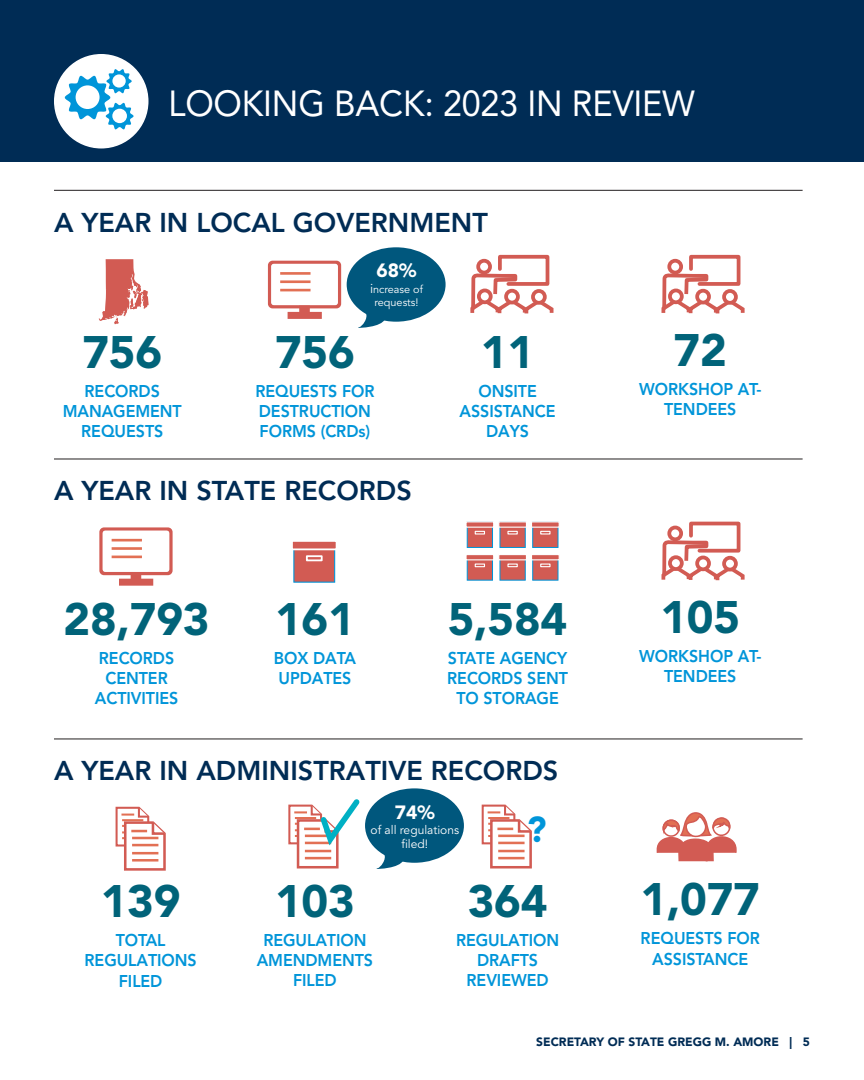
<style>
.page{position:relative;width:864px;height:1080px;background:#fff}
.page>*{position:absolute;margin:0;border:0;box-sizing:border-box;transform-origin:0 0}
.t1{font:900 45.15px "Avenir";letter-spacing:-.005em;color:#016379}
.SECTIONS{font:36px "Avenir";letter-spacing:-.005em;color:#fff;scale:.95 1}
.t2{font:900 35.55px "Avenir";color:#0095d9}
.t3{font:800 27px "Avenir";color:#002c55}
.headlines-content{font:900 19.05px "Avenir";color:#fff}
.t4{font:800 16.95px/20.4px "Avenir";letter-spacing:-.005em;color:#0095d9;text-align:center;scale:.95 1}
.t5{font:900 12px "Avenir";color:#002c55}
.headlines-content-2{font:12px/14.4px "Avenir";color:#fff;text-align:center}
.headlines-content-3{font:10.95px/13px "Avenir";color:#fff;text-align:center}
.s1{font-size:13.2px}
</style>
<div class="page">
<div style="left:0;top:0;width:864px;height:162px;background:#002c55"></div>
<svg style="left:99px;top:259px;width:50px;height:65px"></svg>
<svg style="left:656px;top:812px;width:81px;height:50px"></svg>
<div style="left:293px;top:541px;width:42px;height:42px;background:#d25b53;border:1px solid #0095d9"></div>
<div style="left:291px;top:540px;width:47px;height:10px;background:#d25b53;border:2px solid #fff"></div>
<svg style="left:306px;top:555px;width:17px;height:6px"></svg>
<div style="left:467px;top:522px;width:26px;height:26px;background:#d25b53;border:1px solid #0095d9"></div>
<div style="left:465px;top:521px;width:29px;height:7px;background:#d25b53;border:1px solid #fff"></div>
<svg style="left:475px;top:531px;width:10px;height:4px"></svg>
<div style="left:467px;top:555px;width:26px;height:25px;background:#d25b53;border:1px solid #0095d9"></div>
<svg style="left:466px;top:555px;width:28px;height:5px"></svg>
<svg style="left:475px;top:564px;width:10px;height:3px"></svg>
<div style="left:500px;top:522px;width:26px;height:26px;background:#d25b53;border:1px solid #0095d9"></div>
<div style="left:498px;top:521px;width:29px;height:7px;background:#d25b53;border:1px solid #fff"></div>
<svg style="left:507px;top:531px;width:11px;height:4px"></svg>
<div style="left:500px;top:555px;width:26px;height:25px;background:#d25b53;border:1px solid #0095d9"></div>
<svg style="left:499px;top:555px;width:27px;height:5px"></svg>
<svg style="left:507px;top:564px;width:11px;height:3px"></svg>
<div style="left:532px;top:522px;width:26px;height:26px;background:#d25b53;border:1px solid #0095d9"></div>
<div style="left:531px;top:521px;width:29px;height:7px;background:#d25b53;border:1px solid #fff"></div>
<svg style="left:540px;top:531px;width:11px;height:4px"></svg>
<div style="left:532px;top:555px;width:26px;height:25px;background:#d25b53;border:1px solid #0095d9"></div>
<svg style="left:532px;top:555px;width:27px;height:5px"></svg>
<svg style="left:540px;top:564px;width:11px;height:3px"></svg>
<div style="left:268px;top:261px;width:73px;height:47px;border:4px solid #d25b53;border-radius:3px"></div>
<div style="left:271px;top:264px;width:67px;height:41px;background:#fff;border-radius:3px"></div>
<div style="left:300px;top:306px;width:9px;height:9px;background:#d25b53"></div>
<div style="left:299px;top:306px;width:11px;height:10px;border:2px solid #d25b53"></div>
<div style="left:288px;top:313px;width:33px;height:5px;background:#d25b53"></div>
<div style="left:288px;top:312px;width:34px;height:7px;border:2px solid #d25b53"></div>
<hr style="left:280px;top:289px;width:31px;height:2px;background:#e27054">
<hr style="left:280px;top:280px;width:31px;height:3px;background:#e27054">
<hr style="left:280px;top:272px;width:31px;height:3px;background:#e27054">
<div style="left:99px;top:527px;width:74px;height:48px;border:4px solid #d25b53;border-radius:3px"></div>
<div style="left:103px;top:531px;width:66px;height:41px;background:#fff;border-radius:3px"></div>
<div style="left:132px;top:573px;width:8px;height:9px;background:#d25b53"></div>
<div style="left:131px;top:572px;width:10px;height:11px;border:2px solid #d25b53"></div>
<div style="left:120px;top:580px;width:32px;height:5px;background:#d25b53"></div>
<div style="left:119px;top:579px;width:34px;height:7px;border:2px solid #d25b53"></div>
<hr style="left:112px;top:556px;width:30px;height:2px;background:#e27054">
<hr style="left:112px;top:547px;width:30px;height:3px;background:#e27054">
<hr style="left:112px;top:539px;width:30px;height:2px;background:#e27054">
<div style="left:347px;top:247px;width:99px;height:75px;background:#00577d;border-radius:50%"></div>
<svg style="left:358px;top:313px;width:27px;height:15px"></svg>
<div style="left:365px;top:788px;width:99px;height:75px;background:#00577d;border-radius:50%"></div>
<svg style="left:376px;top:854px;width:27px;height:15px"></svg>
<div style="left:55px;top:55px;width:93px;height:93px;background:#fff;border-radius:50%"></div>
<div style="left:54px;top:54px;width:94px;height:94px;border:2px solid #fff;border-radius:50%"></div>
<svg style="left:65px;top:69px;width:69px;height:61px"></svg>
<div style="left:112px;top:109px;width:15px;height:14px;background:#fff;border-radius:50%"></div>
<hr style="left:54px;top:190px;width:749px;height:1px;background:#231f20">
<hr style="left:54px;top:459px;width:749px;height:1px;background:#231f20">
<hr style="left:54px;top:739px;width:749px;height:1px;background:#231f20">
<svg style="left:660px;top:189px;width:86px;height:392px"></svg>
<div style="left:724px;top:558px;width:12px;height:12px;background:#fff;border-radius:50%"></div>
<div style="left:722px;top:556px;width:16px;height:15px;border:4px solid #d25b53;border-radius:50%"></div>
<svg style="left:469px;top:189px;width:86px;height:125px"></svg>
<div style="left:533px;top:291px;width:12px;height:12px;background:#fff;border-radius:50%"></div>
<div style="left:531px;top:289px;width:16px;height:16px;border:4px solid #d25b53;border-radius:50%"></div>
<svg style="left:115px;top:806px;width:51px;height:65px"></svg>
<svg style="left:481px;top:804px;width:51px;height:65px"></svg>
<svg style="left:288px;top:799px;width:72px;height:70px"></svg>
<p class="SECTIONS" style="left:168px;top:77px;width:556px">LOOKING BACK: 2023 IN REVIEW</p>
<p class="t3" style="left:54px;top:203px;width:435px">A YEAR IN LOCAL GOVERNMENT</p>
<p class="t1" style="left:82px;top:319px;width:81px">756</p>
<p class="t4" style="left:63px;top:381px;width:127px">RECORDS<br>MANAGEMENT<br>REQUESTS</p>
<p class="headlines-content" style="left:377px;top:256px;width:41px">68%</p>
<p class="headlines-content-3" style="left:370px;top:283px;width:54px"><span class="s1">i</span>ncrease of requests!</p>
<p class="t1" style="left:275px;top:319px;width:81px">756</p>
<p class="t4" style="left:255px;top:381px;width:127px;text-align:left">REQUESTS FOR<br>DESTRUCTION<br>FORMS (CRDs)</p>
<p class="t3" style="left:54px;top:471px;width:359px">A YEAR IN STATE RECORDS</p>
<p class="t1" style="left:481px;top:319px;width:55px">11</p>
<p class="t4" style="left:460px;top:381px;width:102px">ONSITE<br>ASSISTANCE<br>DAYS</p>
<p class="t1" style="left:64px;top:586px;width:147px">28,793</p>
<p class="t4" style="left:95px;top:648px;width:89px">RECORDS<br>CENTER<br>ACTIVITIES</p>
<p class="t1" style="left:275px;top:586px;width:81px">161</p>
<p class="t4" style="left:274px;top:648px;width:88px;text-align:left">BOX DATA<br>UPDATES</p>
<p class="t1" style="left:448px;top:586px;width:121px">5,584</p>
<p class="t4" style="left:447px;top:648px;width:129px">STATE AGENCY<br>RECORDS SENT<br>TO STORAGE</p>
<p class="t3" style="left:54px;top:750px;width:506px">A YEAR IN ADMINISTRATIVE RECORDS</p>
<p class="t2" style="left:527px;top:804px;width:21px">?</p>
<p class="headlines-content" style="left:395px;top:799px;width:41px">74%</p>
<p class="headlines-content-2" style="left:371px;top:823px;width:90px">of all regulations filed!</p>
<p class="t1" style="left:101px;top:868px;width:81px">139</p>
<p class="t4" style="left:116px;top:931px;width:54px">TOTAL</p>
<p class="t4" style="left:85px;top:951px;width:120px">REGULATIONS<br>FILED</p>
<p class="t1" style="left:275px;top:868px;width:81px">103</p>
<p class="t4" style="left:257px;top:930px;width:124px">REGULATION<br>AMENDMENTS<br>FILED</p>
<p class="t1" style="left:468px;top:868px;width:81px">364</p>
<p class="t4" style="left:456px;top:930px;width:110px">REGULATION<br>DRAFTS<br>REVIEWED</p>
<p class="t1" style="left:674px;top:317px;width:55px">72</p>
<p class="t4" style="left:639px;top:380px;width:130px">WORKSHOP AT-<br>TENDEES</p>
<p class="t1" style="left:660px;top:584px;width:81px">105</p>
<p class="t4" style="left:639px;top:647px;width:130px">WORKSHOP AT-<br>TENDEES</p>
<p class="t1" style="left:641px;top:866px;width:121px">1,077</p>
<p class="t4" style="left:641px;top:929px;width:127px">REQUESTS FOR<br>ASSISTANCE</p>
<p class="t5" style="left:536px;top:1033px;width:275px">SECRETARY OF STATE GREGG M. AMORE | 5</p>
</div>
